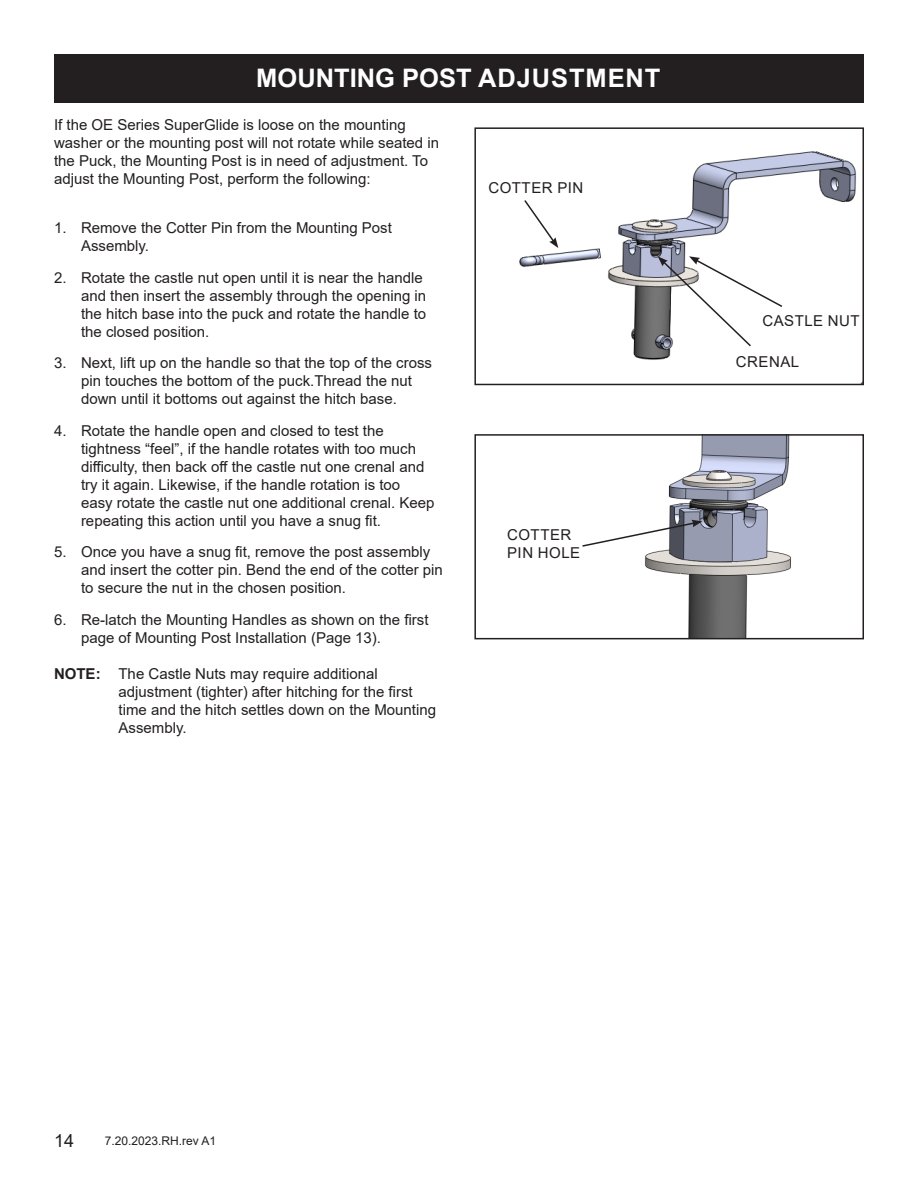
<style>
.page{position:relative;width:918px;height:1188px;background:#fff}
.page>*{position:absolute;margin:0;border:0;box-sizing:border-box;transform-origin:0 0}
.t1{font:700 25.5px "Arial";color:#fff}
.t2{font:18px "Arial";color:#231f20}
.t3{font:15px/18px "Arial";color:#231f20}
.t4{font:15px/18px "Arial";letter-spacing:.035em;color:#231f20}
.t5{font:12px "Arial";color:#231f20}
.s1{font-weight:700}
</style>
<div class="page">
<div style="left:54px;top:54px;width:809px;height:48px;background:#231f20"></div>
<img style="left:519px;top:151px;width:337px;height:209px">
<div style="left:474px;top:127px;width:390px;height:258px;border:2px solid #231f20"></div>
<svg style="left:523px;top:198px;width:35px;height:50px"></svg>
<svg style="left:658px;top:256px;width:126px;height:92px"></svg>
<img style="left:645px;top:437px;width:146px;height:199px">
<div style="left:474px;top:434px;width:390px;height:205px;border:2px solid #231f20"></div>
<svg style="left:582px;top:520px;width:120px;height:28px"></svg>
<h1 class="t1" style="left:256px;top:60px;width:406px">MOUNTING POST ADJUSTMENT</h1>
<p class="t3" style="left:54px;top:115px;width:387px">If the OE Series SuperGlide is loose on the mounting washer or the mounting post will not rotate while seated in the Puck, the Mounting Post is in need of adjustment. To adjust the Mounting Post, perform the following:</p>
<p class="t3" style="left:81px;top:219px;width:312px;text-indent:-27px">1. Remove the Cotter Pin from the Mounting Post<br>Assembly.</p>
<p class="t3" style="left:81px;top:268px;width:347px;text-indent:-27px">2. Rotate the castle nut open until it is near the handle and then insert the assembly through the opening in the hitch base into the puck and rotate the handle to the closed position.</p>
<p class="t3" style="left:54px;top:354px;width:380px;text-align:center">3. Next, lift up on the handle so that the top of the cross pin touches the bottom of the puck.Thread the nut<br>down until it bottoms out against the hitch base.</p>
<p class="t3" style="left:81px;top:421px;width:355px;text-indent:-27px">4. Rotate the handle open and closed to test the tightness “feel”, if the handle rotates with too much difficulty, then back off the castle nut one crenal and try it again. Likewise, if the handle rotation is too easy rotate the castle nut one additional crenal. Keep repeating this action until you have a snug fit.</p>
<p class="t3" style="left:81px;top:543px;width:363px;text-indent:-27px">5. Once you have a snug fit, remove the post assembly and insert the cotter pin. Bend the end of the cotter pin to secure the nut in the chosen position.</p>
<p class="t3" style="left:81px;top:610px;width:349px;text-indent:-27px">6. Re-latch the Mounting Handles as shown on the first page of Mounting Post Installation (Page 13).</p>
<p class="t3" style="left:118px;top:664px;width:319px;text-indent:-64px"><span class="s1">NOTE:</span> The Castle Nuts may require additional adjustment (tighter) after hitching for the first time and the hitch settles down on the Mounting Assembly.</p>
<p class="t4" style="left:488px;top:179px;width:97px">COTTER PIN</p>
<p class="t4" style="left:507px;top:526px;width:75px">COTTER<br>PIN HOLE</p>
<p class="t4" style="left:762px;top:312px;width:99px">CASTLE NUT</p>
<p class="t3" style="left:736px;top:353px;width:65px">CRENAL</p>
<p class="t2" style="left:54px;top:1128px;width:22px">14</p>
<p class="t5" style="left:105px;top:1133px;width:113px">7.20.2023.RH.rev A1</p>
</div>
